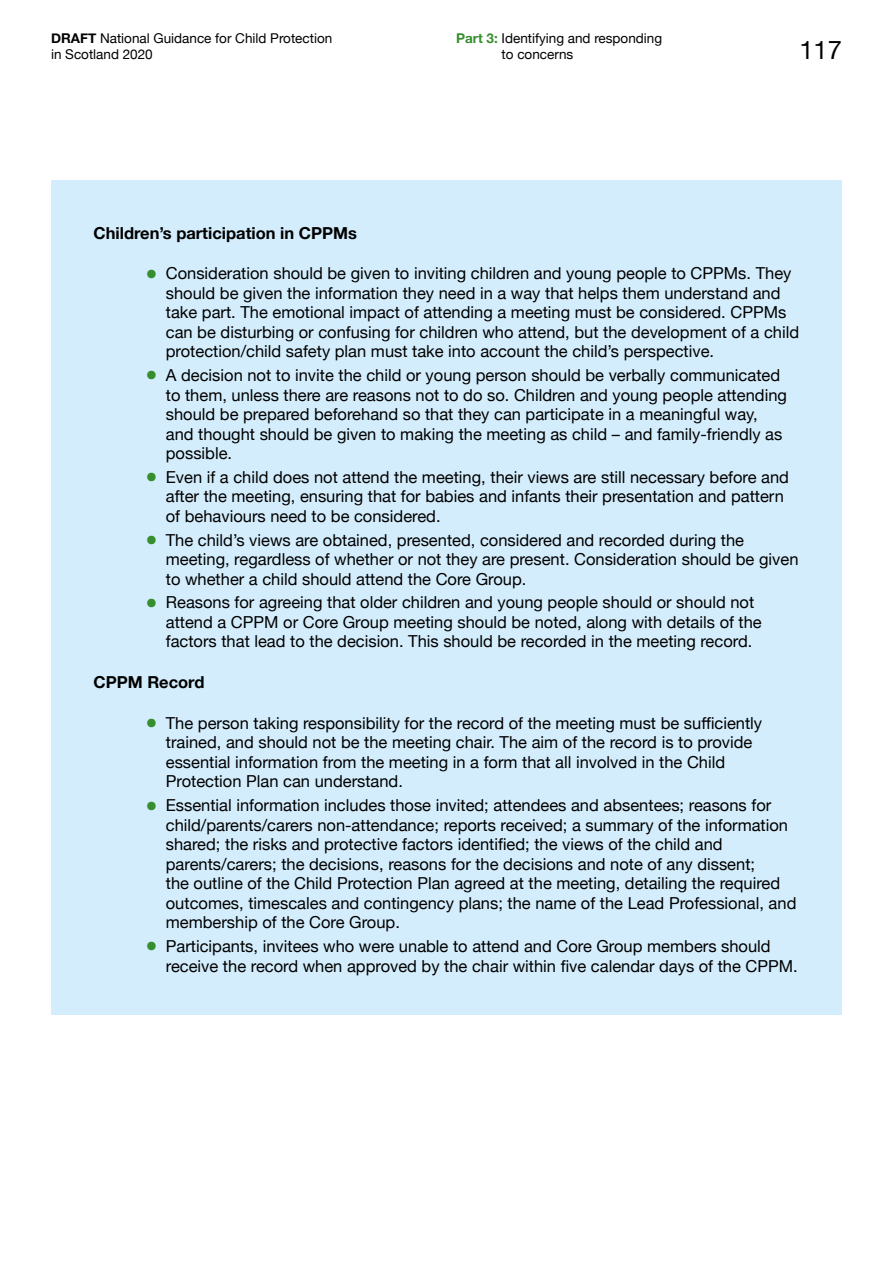
<style>
.page{position:relative;width:893px;height:1263px;background:#fff}
.page>*{position:absolute;margin:0;border:0;box-sizing:border-box;transform-origin:0 0}
.t1{font:25.5px "Helvetica Neue";color:#000}
.t2{font:16.5px/19.5px "Helvetica Neue";color:#000}
.Body_Txt{font:700 16.5px "Helvetica Neue";color:#000}
.t3{font:13.5px/16.5px "Helvetica Neue";color:#000}
.s1{font-weight:700}
.s2{font-weight:700;color:#378e2e}
.s3{font-size:39px;color:#378e2e}
</style>
<div class="page">
<div style="left:51px;top:180px;width:791px;height:834px;background:#d4edfc"></div>
<p class="t3" style="left:51px;top:31px;width:283px"><span class="s1">DRAFT</span> National Guidance for Child Protection in Scotland 2020</p>
<p class="t3" style="left:502px;top:30px;width:162px;text-indent:-46px"><span class="s2">Part 3:</span> Identifying and responding to concerns</p>
<h1 class="t1" style="left:799px;top:32px;width:44px">117</h1>
<p class="Body_Txt" style="left:94px;top:220px;width:265px">Children’s participation in CPPMs</p>
<p class="t2" style="left:166px;top:265px;width:635px;text-indent:-21px"><span class="s3">•</span> Consideration should be given to inviting children and young people to CPPMs. They should be given the information they need in a way that helps them understand and take part. The emotional impact of attending a meeting must be considered. CPPMs can be disturbing or confusing for children who attend, but the development of a child protection/child safety plan must take into account the child’s perspective.</p>
<p class="t2" style="left:166px;top:366px;width:623px;text-indent:-21px"><span class="s3">•</span> A decision not to invite the child or young person should be verbally communicated to them, unless there are reasons not to do so. Children and young people attending should be prepared beforehand so that they can participate in a meaningful way, and thought should be given to making the meeting as child – and family-friendly as possible.</p>
<p class="t2" style="left:166px;top:468px;width:625px;text-indent:-21px"><span class="s3">•</span> Even if a child does not attend the meeting, their views are still necessary before and after the meeting, ensuring that for babies and infants their presentation and pattern of behaviours need to be considered.</p>
<p class="t2" style="left:166px;top:531px;width:634px;text-indent:-21px"><span class="s3">•</span> The child’s views are obtained, presented, considered and recorded during the meeting, regardless of whether or not they are present. Consideration should be given to whether a child should attend the Core Group.</p>
<p class="t2" style="left:166px;top:594px;width:597px;text-indent:-21px"><span class="s3">•</span> Reasons for agreeing that older children and young people should or should not attend a CPPM or Core Group meeting should be noted, along with details of the factors that lead to the decision. This should be recorded in the meeting record.</p>
<p class="Body_Txt" style="left:94px;top:669px;width:112px">CPPM Record</p>
<p class="t2" style="left:166px;top:714px;width:598px;text-indent:-21px"><span class="s3">•</span> The person taking responsibility for the record of the meeting must be sufficiently trained, and should not be the meeting chair. The aim of the record is to provide essential information from the meeting in a form that all involved in the Child Protection Plan can understand.</p>
<p class="t2" style="left:166px;top:796px;width:632px;text-indent:-21px"><span class="s3">•</span> Essential information includes those invited; attendees and absentees; reasons for child/parents/carers non-attendance; reports received; a summary of the information shared; the risks and protective factors identified; the views of the child and parents/carers; the decisions, reasons for the decisions and note of any dissent;<br>the outline of the Child Protection Plan agreed at the meeting, detailing the required outcomes, timescales and contingency plans; the name of the Lead Professional, and membership of the Core Group.</p>
<p class="t2" style="left:166px;top:937px;width:633px;text-indent:-21px"><span class="s3">•</span> Participants, invitees who were unable to attend and Core Group members should receive the record when approved by the chair within five calendar days of the CPPM.</p>
</div>
